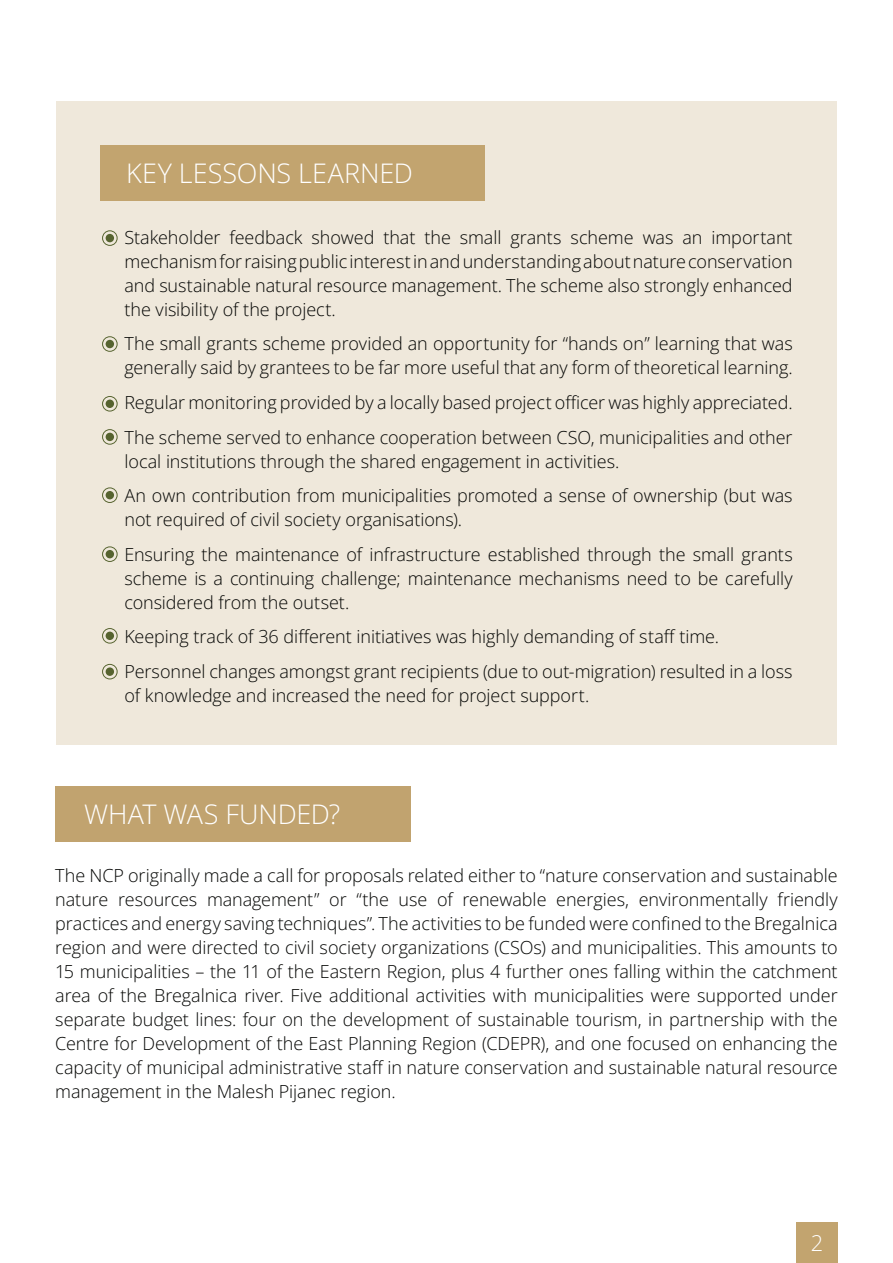
<style>
.page{position:relative;width:893px;height:1263px;background:#fff}
.page>*{position:absolute;margin:0;border:0;box-sizing:border-box;transform-origin:0 0}
.Podnaslovi{font:27px "Open Sans";letter-spacing:-.005em;color:#fff}
.t1{font:21.9px "Open Sans";color:#fff}
.Tekst{font:18px/24px "Open Sans";color:#040503}
</style>
<div class="page">
<div style="left:56px;top:101px;width:781px;height:643px;background:#efe8db"></div>
<div style="left:100px;top:145px;width:385px;height:56px;background:#c2a46f"></div>
<div style="left:55px;top:786px;width:356px;height:56px;background:#c1a36f"></div>
<svg style="left:102px;top:230px;width:16px;height:16px"></svg>
<div style="left:106px;top:234px;width:8px;height:8px;background:#56632f;border-radius:50%"></div>
<svg style="left:102px;top:336px;width:16px;height:16px"></svg>
<div style="left:106px;top:340px;width:8px;height:8px;background:#56632f;border-radius:50%"></div>
<svg style="left:102px;top:396px;width:16px;height:16px"></svg>
<div style="left:106px;top:400px;width:8px;height:8px;background:#56632f;border-radius:50%"></div>
<svg style="left:102px;top:429px;width:16px;height:16px"></svg>
<div style="left:106px;top:433px;width:8px;height:8px;background:#56632f;border-radius:50%"></div>
<svg style="left:102px;top:487px;width:16px;height:16px"></svg>
<div style="left:106px;top:491px;width:8px;height:8px;background:#56632f;border-radius:50%"></div>
<svg style="left:102px;top:546px;width:16px;height:16px"></svg>
<div style="left:106px;top:550px;width:8px;height:8px;background:#56632f;border-radius:50%"></div>
<svg style="left:102px;top:628px;width:16px;height:16px"></svg>
<div style="left:106px;top:632px;width:8px;height:8px;background:#56632f;border-radius:50%"></div>
<svg style="left:102px;top:664px;width:16px;height:15px"></svg>
<div style="left:106px;top:667px;width:8px;height:9px;background:#56632f;border-radius:50%"></div>
<div style="left:796px;top:1222px;width:42px;height:41px;background:#c2a46f"></div>
<p class="Podnaslovi" style="left:126px;top:154px;width:288px">KEY LESSONS LEARNED</p>
<p class="Tekst" style="left:124px;top:225px;width:670px;text-align:justify">Stakeholder feedback showed that the small grants scheme was an important mechanism for raising public interest in and understanding about nature conservation and sustainable natural resource management. The scheme also strongly enhanced the visibility of the project.</p>
<p class="Tekst" style="left:124px;top:331px;width:670px">The small grants scheme provided an opportunity for “hands on” learning that was generally said by grantees to be far more useful that any form of theoretical learning.</p>
<p class="Tekst" style="left:124px;top:390px;width:670px">Regular monitoring provided by a locally based project officer was highly appreciated.</p>
<p class="Tekst" style="left:124px;top:424px;width:670px">The scheme served to enhance cooperation between CSO, municipalities and other local institutions through the shared engagement in activities.</p>
<p class="Tekst" style="left:124px;top:483px;width:670px">An own contribution from municipalities promoted a sense of ownership (but was not required of civil society organisations).</p>
<p class="Tekst" style="left:124px;top:542px;width:670px;text-align:justify">Ensuring the maintenance of infrastructure established through the small grants scheme is a continuing challenge; maintenance mechanisms need to be carefully considered from the outset.</p>
<p class="Tekst" style="left:124px;top:624px;width:596px">Keeping track of 36 different initiatives was highly demanding of staff time.</p>
<p class="Tekst" style="left:124px;top:659px;width:670px">Personnel changes amongst grant recipients (due to out-migration) resulted in a loss of knowledge and increased the need for project support.</p>
<p class="Podnaslovi" style="left:84px;top:796px;width:258px">WHAT WAS FUNDED?</p>
<p class="Tekst" style="left:55px;top:863px;width:784px;text-align:justify">The NCP originally made a call for proposals related either to “nature conservation and sustainable nature resources management” or “the use of renewable energies, environmentally friendly practices and energy saving techniques”. The activities to be funded were confined to the Bregalnica region and were directed to civil society organizations (CSOs) and municipalities. This amounts to 15 municipalities – the 11 of the Eastern Region, plus 4 further ones falling within the catchment area of the Bregalnica river. Five additional activities with municipalities were supported under separate budget lines: four on the development of sustainable tourism, in partnership with the Centre for Development of the East Planning Region (CDEPR), and one focused on enhancing the capacity of municipal administrative staff in nature conservation and sustainable natural resource management in the Malesh Pijanec region.</p>
<p class="t1" style="left:811px;top:1228px;width:14px">2</p>
</div>
